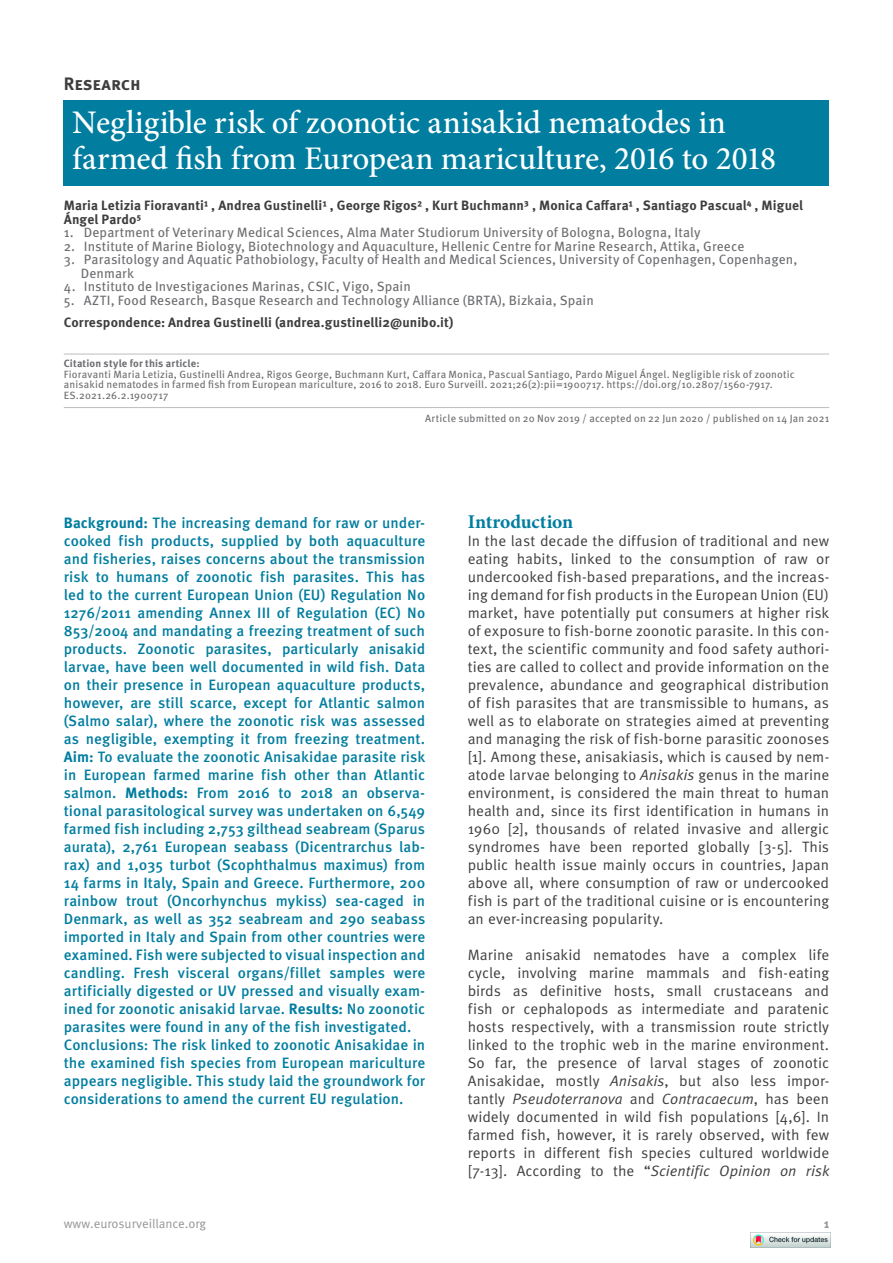
<style>
.page{position:relative;width:893px;height:1263px;background:#fff}
.page>*{position:absolute;margin:0;border:0;box-sizing:border-box;transform-origin:0 0}
.t1{font:500 33px/36px "Minion Pro";letter-spacing:-.005em;color:#fff}
.t2{font:700 19.5px "Minion Pro";letter-spacing:-.005em;color:#007d9f}
.t3{font:700 18px "Meta Pro";letter-spacing:-.005em;color:#3e3e3f}
.t4{font:15px/18px "Meta Pro";color:#3e3e3f;text-align:justify}
.t5{font:500 15px/18px "Meta Pro";letter-spacing:.005em;color:#007d9f}
.t6{font:13.5px/13.5px "Meta Pro";letter-spacing:.005em;color:#6c6d70}
.t7{font:700 13.5px/13.5px "Meta Pro";letter-spacing:.005em;color:#3e3e3f}
.t8{font:12.75px "Meta Pro";color:#939598}
.t9{font:700 12.75px "Meta Pro";color:#939598}
.t10{font:10.5px/10.5px "Meta Pro";letter-spacing:.015em;color:#6c6d70}
.t11{font:700 10.5px "Meta Pro";letter-spacing:.015em;color:#6c6d70}
.s1{font-weight:700}
.s2{font-style:italic}
</style>
<div class="page">
<hr style="left:64px;top:354px;width:765px;height:1px;background:#bcbdc0">
<hr style="left:64px;top:407px;width:765px;height:1px;background:#bcbdc0">
<div style="left:64px;top:100px;width:765px;height:86px;background:#007d9f"></div>
<img style="left:750px;top:1232px;width:80px;height:16px">
<p class="t3" style="left:64px;top:72px;width:79px">Research</p>
<h1 class="t1" style="left:72px;top:104px;width:705px">Negligible risk of zoonotic anisakid nematodes in farmed fish from European mariculture, 2016 to 2018</h1>
<p class="t7" style="left:64px;top:199px;width:741px">Maria Letizia Fioravanti¹ , Andrea Gustinelli¹ , George Rigos² , Kurt Buchmann³ , Monica Caffara¹ , Santiago Pascual⁴ , Miguel<br>Ángel Pardo⁵</p>
<p class="t6" style="left:64px;top:226px;width:638px">1. Department of Veterinary Medical Sciences, Alma Mater Studiorum University of Bologna, Bologna, Italy</p>
<p class="t6" style="left:64px;top:240px;width:682px">2. Institute of Marine Biology, Biotechnology and Aquaculture, Hellenic Centre for Marine Research, Attika, Greece</p>
<p class="t6" style="left:81px;top:253px;width:718px;text-indent:-17px">3. Parasitology and Aquatic Pathobiology, Faculty of Health and Medical Sciences, University of Copenhagen, Copenhagen,<br>Denmark</p>
<p class="t6" style="left:64px;top:280px;width:348px">4. Instituto de Investigaciones Marinas, CSIC, Vigo, Spain</p>
<p class="t6" style="left:64px;top:294px;width:531px">5. AZTI, Food Research, Basque Research and Technology Alliance (BRTA), Bizkaia, Spain</p>
<p class="t7" style="left:64px;top:316px;width:391px">Correspondence: Andrea Gustinelli (andrea.gustinelli2@unibo.it)</p>
<p class="t11" style="left:64px;top:357px;width:137px">Citation style for this article:</p>
<p class="t10" style="left:64px;top:369px;width:732px">Fioravanti Maria Letizia, Gustinelli Andrea, Rigos George, Buchmann Kurt, Caffara Monica, Pascual Santiago, Pardo Miguel Ángel. Negligible risk of zoonotic anisakid nematodes in farmed fish from European mariculture, 2016 to 2018. Euro Surveill. 2021;26(2):pii=1900717. https://doi.org/10.2807/1560-7917.<br>ES.2021.26.2.1900717</p>
<p class="t10" style="left:425px;top:413px;width:405px">Article submitted on 20 Nov 2019 / accepted on 22 Jun 2020 / published on 14 Jan 2021</p>
<p class="t5" style="left:64px;top:514px;width:363px"><span class="s1">Background:</span> The increasing demand for raw or under&shy;cooked fish products, supplied by both aquaculture and fisheries, raises concerns about the transmission risk to humans of zoonotic fish parasites. This has led to the current European Union (EU) Regulation No 1276/2011 amending Annex III of Regulation (EC) No 853/2004 and mandating a freezing treatment of such products. Zoonotic parasites, particularly anisakid larvae, have been well documented in wild fish. Data on their presence in European aquaculture products, however, are still scarce, except for Atlantic salmon (Salmo salar), where the zoonotic risk was assessed as negligible, exempting it from freezing treatment.<br><span class="s1">Aim:</span> To evaluate the zoonotic Anisakidae parasite risk in European farmed marine fish other than Atlantic salmon. <span class="s1">Methods:</span> From 2016 to 2018 an observa&shy;tional parasitological survey was undertaken on 6,549 farmed fish including 2,753 gilthead seabream (Sparus aurata), 2,761 European seabass (Dicentrarchus lab&shy;rax) and 1,035 turbot (Scophthalmus maximus) from 14 farms in Italy, Spain and Greece. Furthermore, 200 rainbow trout (Oncorhynchus mykiss) sea-caged in Denmark, as well as 352 seabream and 290 seabass imported in Italy and Spain from other countries were examined. Fish were subjected to visual inspection and candling. Fresh visceral organs/fillet samples were artificially digested or UV pressed and visually exam&shy;ined for zoonotic anisakid larvae. <span class="s1">Results:</span> No zoonotic parasites were found in any of the fish investigated.<br>Conclusions: The risk linked to zoonotic Anisakidae in the examined fish species from European mariculture appears negligible. This study laid the groundwork for considerations to amend the current EU regulation.</p>
<h2 class="t2" style="left:468px;top:508px;width:107px">Introduction</h2>
<p class="t4" style="left:468px;top:532px;width:363px">In the last decade the diffusion of traditional and new eating habits, linked to the consumption of raw or undercooked fish-based preparations, and the increas&shy;ing demand for fish products in the European Union (EU) market, have potentially put consumers at higher risk of exposure to fish-borne zoonotic parasite. In this con&shy;text, the scientific community and food safety authori&shy;ties are called to collect and provide information on the prevalence, abundance and geographical distribution of fish parasites that are transmissible to humans, as well as to elaborate on strategies aimed at preventing and managing the risk of fish-borne parasitic zoonoses [1]. Among these, anisakiasis, which is caused by nem&shy;atode larvae belonging to <span class="s2">Anisakis</span> genus in the marine environment, is considered the main threat to human health and, since its first identification in humans in 1960 [2], thousands of related invasive and allergic syndromes have been reported globally [3-5]. This public health issue mainly occurs in countries, Japan above all, where consumption of raw or undercooked fish is part of the traditional cuisine or is encountering an ever-increasing popularity.</p>
<p class="t4" style="left:468px;top:946px;width:363px">Marine anisakid nematodes have a complex life cycle, involving marine mammals and fish-eating birds as definitive hosts, small crustaceans and fish or cephalopods as intermediate and paratenic hosts respectively, with a transmission route strictly linked to the trophic web in the marine environment.<br>So far, the presence of larval stages of zoonotic Anisakidae, mostly <span class="s2">Anisakis</span>, but also less impor&shy;tantly <span class="s2">Pseudoterranova</span> and <span class="s2">Contracaecum</span>, has been widely documented in wild fish populations [4,6]. In farmed fish, however, it is rarely observed, with few reports in different fish species cultured worldwide [7-13]. According to the “<span class="s2">Scientific Opinion on risk</span></p>
<p class="t8" style="left:64px;top:1215px;width:144px">www.eurosurveillance.org</p>
<p class="t9" style="left:824px;top:1215px;width:7px">1</p>
</div>
